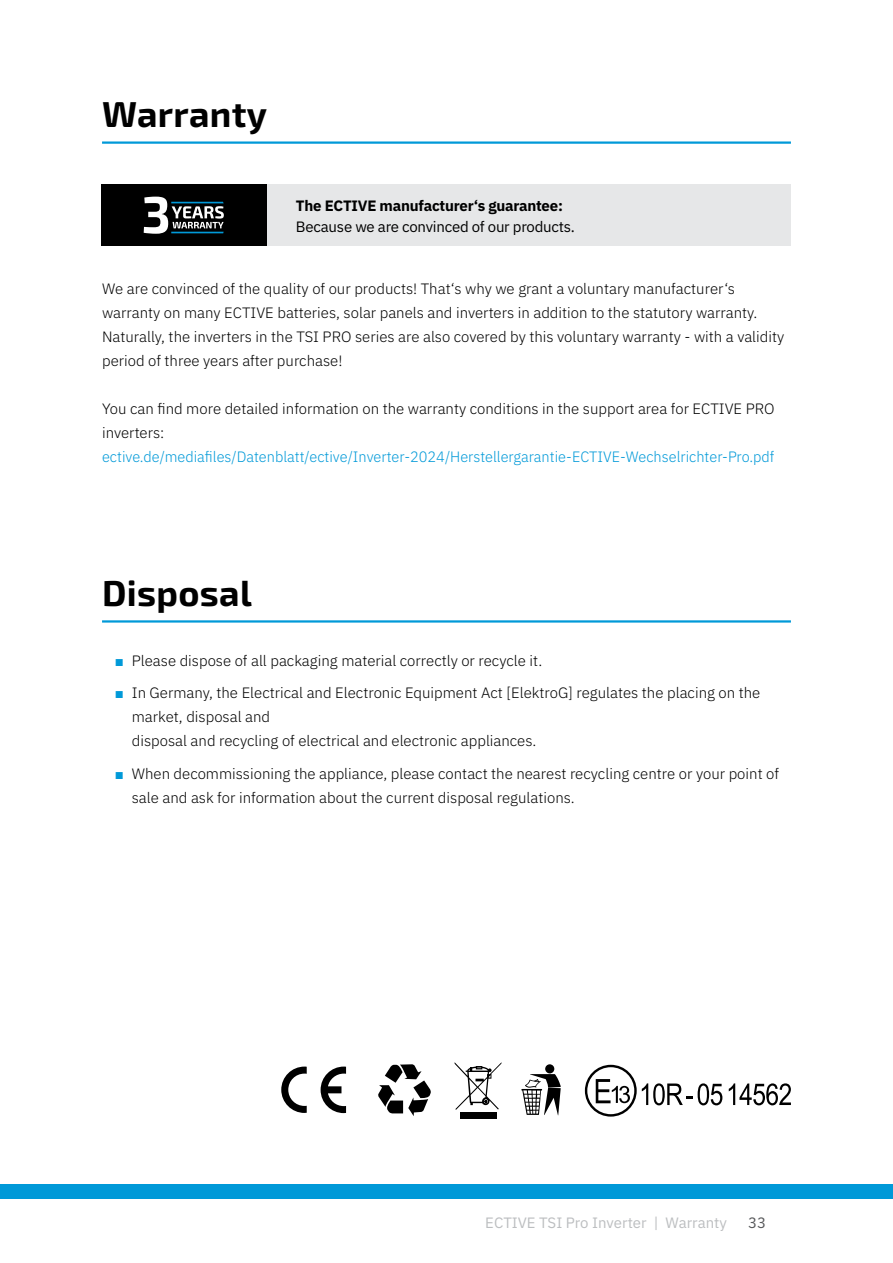
<style>
.page{position:relative;width:893px;height:1263px;background:#fff}
.page>*{position:absolute;margin:0;border:0;box-sizing:border-box;transform-origin:0 0}
.t1{font:700 36px "Exo 2";letter-spacing:.01em;color:#000}
.t2{font:300 15px/24px "IBM Plex Sans";color:#000}
.t3{font:300 15px "IBM Plex Sans";color:#0099d8}
.t4{font:15px "IBM Plex Sans";letter-spacing:-.015em;color:#000}
.t5{font:700 15px "IBM Plex Sans";letter-spacing:-.015em;color:#000}
.t6{font:15px "IBM Plex Sans";color:#bcbec0}
.t7{font:15px "IBM Plex Sans";color:#58595b}
.s1{font-family:"Arial";font-weight:700;color:#0099d8}
</style>
<div class="page">
<div style="left:0;top:1184px;width:893px;height:15px;background:#0099d8"></div>
<hr style="left:102px;top:141px;width:689px;height:3px;background:#0099d8">
<svg style="left:455px;top:1062px;width:46px;height:48px"></svg>
<svg style="left:281px;top:1066px;width:26px;height:47px"></svg>
<svg style="left:321px;top:1066px;width:25px;height:47px"></svg>
<svg style="left:378px;top:1064px;width:53px;height:52px"></svg>
<div style="left:460px;top:1111px;width:36px;height:7px;background:#000"></div>
<div style="left:545px;top:1064px;width:9px;height:9px;background:#000;border-radius:50%"></div>
<svg style="left:521px;top:1074px;width:40px;height:41px"></svg>
<svg style="left:729px;top:1083px;width:62px;height:22px"></svg>
<svg style="left:585px;top:1065px;width:137px;height:51px"></svg>
<div style="left:101px;top:184px;width:166px;height:62px;background:#000"></div>
<svg style="left:144px;top:197px;width:80px;height:37px"></svg>
<div style="left:267px;top:184px;width:524px;height:62px;background:#e6e7e8"></div>
<hr style="left:102px;top:620px;width:689px;height:3px;background:#0099d8">
<h1 class="t1" style="left:102px;top:93px;width:167px">Warranty</h1>
<p class="t5" style="left:296px;top:194px;width:268px">The ECTIVE manufacturer‘s guarantee:</p>
<p class="t4" style="left:296px;top:215px;width:280px">Because we are convinced of our products.</p>
<p class="t2" style="left:102px;top:275px;width:684px">We are convinced of the quality of our products! That‘s why we grant a voluntary manufacturer‘s warranty on many ECTIVE batteries, solar panels and inverters in addition to the statutory warranty.<br>Naturally, the inverters in the TSI PRO series are also covered by this voluntary warranty - with a validity period of three years after purchase!</p>
<p class="t2" style="left:102px;top:395px;width:674px">You can find more detailed information on the warranty conditions in the support area for ECTIVE PRO inverters:</p>
<p class="t3" style="left:102px;top:445px;width:674px">ective.de/mediafiles/Datenblatt/ective/Inverter-2024/Herstellergarantie-ECTIVE-Wechselrichter-Pro.pdf</p>
<h1 class="t1" style="left:102px;top:572px;width:151px">Disposal</h1>
<p class="t2" style="left:115px;top:647px;width:429px"><span class="s1">■</span> Please dispose of all packaging material correctly or recycle it.</p>
<p class="t2" style="left:132px;top:680px;width:630px;text-indent:-17px"><span class="s1">■</span> In Germany, the Electrical and Electronic Equipment Act [ElektroG] regulates the placing on the market, disposal and<br>disposal and recycling of electrical and electronic appliances.</p>
<p class="t2" style="left:132px;top:760px;width:649px;text-indent:-17px"><span class="s1">■</span> When decommissioning the appliance, please contact the nearest recycling centre or your point of sale and ask for information about the current disposal regulations.</p>
<p class="t6" style="left:485px;top:1211px;width:243px">ECTIVE TSI Pro Inverter | Warranty</p>
<p class="t7" style="left:748px;top:1211px;width:19px">33</p>
</div>
